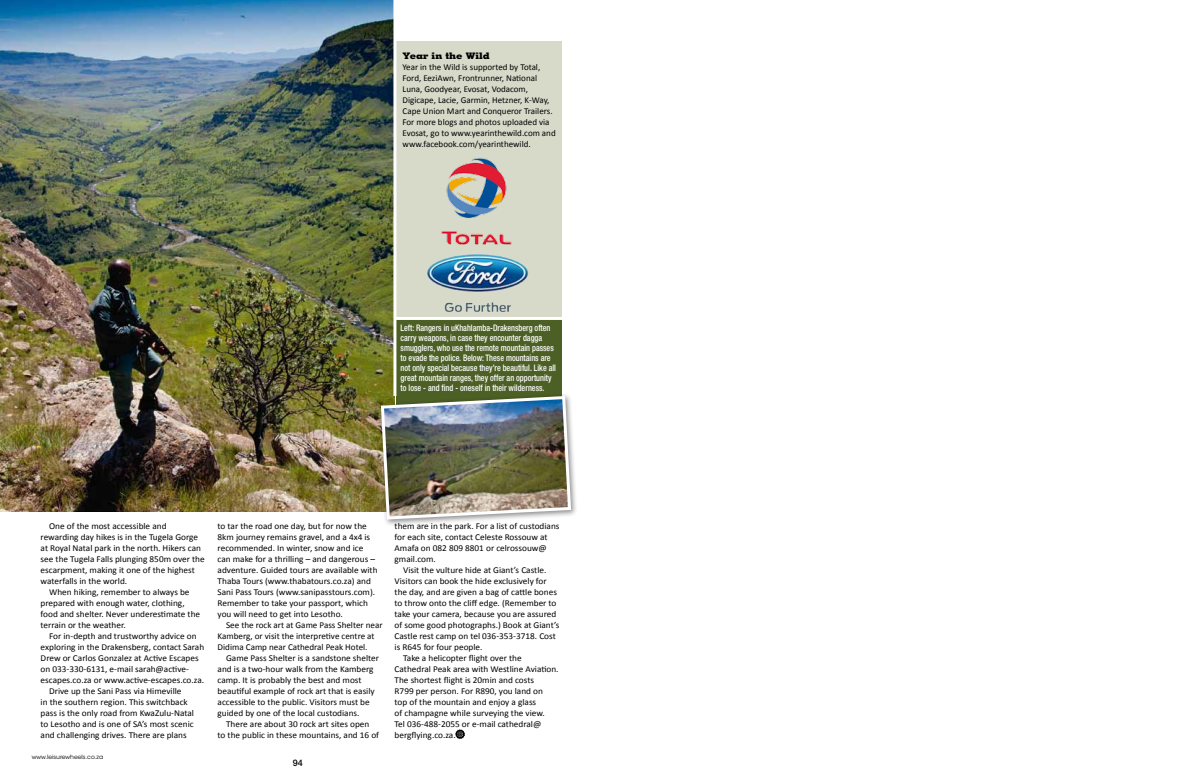
<style>
.page{position:relative;width:1191px;height:780px;background:#fff}
.page>*{position:absolute;margin:0;border:0;box-sizing:border-box;transform-origin:0 0}
.t1{font:9px/11px "Calibri";color:#000}
.t2{font:500 condensed 9px/10px "Helvetica Neue";color:#fff;scale:.9 1}
.t3{font:800 9px "Memphis LT Std";color:#000;scale:1.07 1}
.t4{font:500 9px "Helvetica Neue";color:#000}
.t5{font:6px "ITC Avant Garde Std";color:#000}
</style>
<div class="page">
<div style="left:396px;top:41px;width:166px;height:276px;background:#d7dac9"></div>
<img style="left:426px;top:254px;width:102px;height:58px">
<img style="left:441px;top:158px;width:71px;height:87px">
<img style="left:0;top:0;width:393px;height:511px">
<div style="left:396px;top:319px;width:166px;height:87px;background:#4c5f24"></div>
<svg style="left:456px;top:729px;width:8px;height:9px"></svg>
<div style="left:377px;top:392px;width:201px;height:134px;background:#000;opacity:.45"></div>
<img style="left:379px;top:394px;width:193px;height:127px">
<hr style="left:395px;top:317px;width:194px;height:3px;background:#fff">
<hr style="left:393px;top:0;width:3px;height:396px;background:#fff">
<p class="t3" style="left:402px;top:50px;width:83px">Year in the Wild</p>
<p class="t1" style="left:402px;top:62px;width:155px">Year in the Wild is supported by Total, Ford, EeziAwn, Frontrunner, National Luna, Goodyear, Evosat, Vodacom, Digicape, Lacie, Garmin, Hetzner, K-Way, Cape Union Mart and Conqueror Trailers.<br>For more blogs and photos uploaded via Evosat, go to www.yearinthewild.com and www.facebook.com/yearinthewild.</p>
<p class="t2" style="left:400px;top:322px;width:174px">Left: Rangers in uKhahlamba-Drakensberg often carry weapons, in case they encounter dagga smugglers, who use the remote mountain passes to evade the police. Below: These mountains are not only special because they’re beautiful. Like all great mountain ranges, they offer an opportunity to lose - and find - oneself in their wilderness.</p>
<p class="t1" style="left:49px;top:520px;width:119px">One of the most accessible and</p>
<p class="t1" style="left:41px;top:531px;width:159px">rewarding day hikes is in the Tugela Gorge</p>
<p class="t1" style="left:41px;top:542px;width:162px">at Royal Natal park in the north. Hikers can</p>
<p class="t1" style="left:41px;top:553px;width:166px">see the Tugela Falls plunging 850m over the</p>
<p class="t1" style="left:41px;top:564px;width:156px">escarpment, making it one of the highest</p>
<p class="t1" style="left:41px;top:575px;width:88px">waterfalls in the world.</p>
<p class="t1" style="left:49px;top:586px;width:142px">When hiking, remember to always be</p>
<p class="t1" style="left:41px;top:597px;width:145px">prepared with enough water, clothing,</p>
<p class="t1" style="left:41px;top:608px;width:161px">food and shelter. Never underestimate the</p>
<p class="t1" style="left:41px;top:619px;width:87px">terrain or the weather.</p>
<p class="t1" style="left:49px;top:630px;width:149px">For in-depth and trustworthy advice on</p>
<p class="t1" style="left:41px;top:641px;width:165px">exploring in the Drakensberg, contact Sarah</p>
<p class="t1" style="left:41px;top:652px;width:159px">Drew or Carlos Gonzalez at Active Escapes</p>
<p class="t1" style="left:41px;top:663px;width:150px">on 033-330-6131, e-mail sarah@active-</p>
<p class="t1" style="left:41px;top:674px;width:165px">escapes.co.za or www.active-escapes.co.za.</p>
<p class="t1" style="left:49px;top:685px;width:134px">Drive up the Sani Pass via Himeville</p>
<p class="t1" style="left:41px;top:696px;width:149px">in the southern region. This switchback</p>
<p class="t1" style="left:41px;top:707px;width:155px">pass is the only road from KwaZulu-Natal</p>
<p class="t1" style="left:41px;top:718px;width:155px">to Lesotho and is one of SA’s most scenic</p>
<p class="t1" style="left:41px;top:729px;width:147px">and challenging drives. There are plans</p>
<p class="t5" style="left:32px;top:753px;width:73px">www.leisurewheels.co.za</p>
<p class="t1" style="left:218px;top:520px;width:161px">to tar the road one day, but for now the 8km journey remains gravel, and a 4x4 is recommended. In winter, snow and ice can make for a thrilling – and dangerous – adventure. Guided tours are available with Thaba Tours (www.thabatours.co.za) and Sani Pass Tours (www.sanipasstours.com).<br>Remember to take your passport, which you will need to get into Lesotho.</p>
<p class="t1" style="left:218px;top:619px;width:166px;text-indent:9px">See the rock art at Game Pass Shelter near<br>Kamberg, or visit the interpretive centre at<br>Didima Camp near Cathedral Peak Hotel.</p>
<p class="t1" style="left:218px;top:652px;width:163px;text-indent:9px">Game Pass Shelter is a sandstone shelter and is a two-hour walk from the Kamberg camp. It is probably the best and most beautiful example of rock art that is easily accessible to the public. Visitors must be guided by one of the local custodians.</p>
<p class="t1" style="left:218px;top:718px;width:163px;text-align:center">There are about 30 rock art sites open<br>to the public in these mountains, and 16 of</p>
<p class="t4" style="left:293px;top:756px;width:12px">94</p>
<p class="t1" style="left:394px;top:520px;width:166px">them are in the park. For a list of custodians for each site, contact Celeste Rossouw at Amafa on 082 809 8801 or celrossouw@ gmail.com.</p>
<p class="t1" style="left:403px;top:564px;width:145px">Visit the vulture hide at Giant’s Castle.</p>
<p class="t1" style="left:394px;top:575px;width:154px">Visitors can book the hide exclusively for</p>
<p class="t1" style="left:394px;top:586px;width:164px">the day, and are given a bag of cattle bones</p>
<p class="t1" style="left:394px;top:597px;width:163px">to throw onto the cliff edge. (Remember to</p>
<p class="t1" style="left:394px;top:608px;width:163px">take your camera, because you are assured</p>
<p class="t1" style="left:394px;top:619px;width:166px">of some good photographs.) Book at Giant’s</p>
<p class="t1" style="left:394px;top:630px;width:163px">Castle rest camp on tel 036-353-3718. Cost</p>
<p class="t1" style="left:394px;top:641px;width:89px">is R645 for four people.</p>
<p class="t1" style="left:403px;top:652px;width:120px">Take a helicopter flight over the</p>
<p class="t1" style="left:394px;top:663px;width:165px">Cathedral Peak area with Westline Aviation.</p>
<p class="t1" style="left:394px;top:674px;width:141px">The shortest flight is 20min and costs</p>
<p class="t1" style="left:394px;top:685px;width:150px">R799 per person. For R890, you land on</p>
<p class="t1" style="left:394px;top:696px;width:143px">top of the mountain and enjoy a glass</p>
<p class="t1" style="left:394px;top:707px;width:152px">of champagne while surveying the view.</p>
<p class="t1" style="left:394px;top:718px;width:148px">Tel 036-488-2055 or e-mail cathedral@</p>
<p class="t1" style="left:394px;top:729px;width:63px">bergflying.co.za.</p>
</div>
